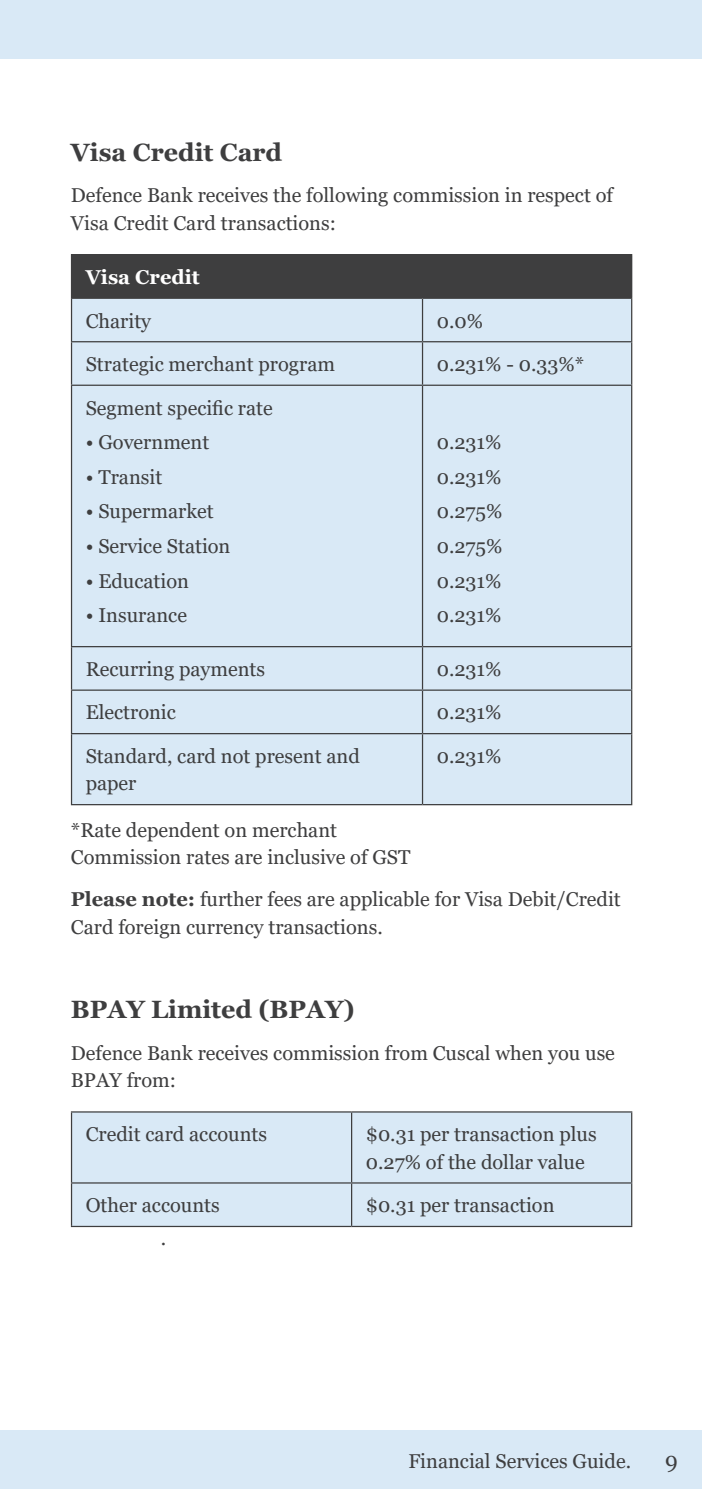
<style>
.page{position:relative;width:702px;height:1489px;background:#fff}
.page>*{position:absolute;margin:0;border:0;box-sizing:border-box;transform-origin:0 0}
.Sub_Head_10pt{font:700 25px "Georgia";color:#3e3e3f}
.t1{font:22.5px "Georgia";color:#3e3e3f}
.Body_Copy_8pt{font:20px/27.5px "Georgia";color:#3e3e3f}
.Body_Copy_8pt-2{font:700 20px "Georgia";color:#fff}
.s1{font-weight:700}
</style>
<div class="page">
<div style="left:0;top:0;width:702px;height:59px;background:#d9e9f6"></div>
<div style="left:0;top:1429px;width:702px;height:59px;background:#d9e9f6"></div>
<div style="left:71px;top:255px;width:560px;height:43px;background:#3e3e3f"></div>
<div style="left:72px;top:299px;width:559px;height:505px;background:#d9e9f6"></div>
<hr style="left:71px;top:254px;width:351px;height:1px;background:#3e3e3f">
<hr style="left:422px;top:254px;width:210px;height:1px;background:#3e3e3f">
<hr style="left:631px;top:255px;width:1px;height:42px;background:#3e3e3f">
<hr style="left:71px;top:297px;width:351px;height:2px;background:#3e3e3f">
<hr style="left:71px;top:299px;width:1px;height:42px;background:#3e3e3f">
<hr style="left:422px;top:297px;width:210px;height:2px;background:#3e3e3f">
<hr style="left:422px;top:299px;width:1px;height:42px;background:#3e3e3f">
<hr style="left:631px;top:299px;width:1px;height:42px;background:#3e3e3f">
<hr style="left:71px;top:341px;width:351px;height:1px;background:#3e3e3f">
<hr style="left:71px;top:342px;width:1px;height:42px;background:#3e3e3f">
<hr style="left:422px;top:341px;width:210px;height:1px;background:#3e3e3f">
<hr style="left:422px;top:342px;width:1px;height:42px;background:#3e3e3f">
<hr style="left:631px;top:342px;width:1px;height:42px;background:#3e3e3f">
<hr style="left:71px;top:384px;width:351px;height:2px;background:#3e3e3f">
<hr style="left:71px;top:386px;width:1px;height:260px;background:#3e3e3f">
<hr style="left:422px;top:384px;width:210px;height:2px;background:#3e3e3f">
<hr style="left:422px;top:386px;width:1px;height:260px;background:#3e3e3f">
<hr style="left:631px;top:386px;width:1px;height:260px;background:#3e3e3f">
<hr style="left:71px;top:646px;width:351px;height:1px;background:#3e3e3f">
<hr style="left:71px;top:647px;width:1px;height:42px;background:#3e3e3f">
<hr style="left:422px;top:646px;width:210px;height:1px;background:#3e3e3f">
<hr style="left:422px;top:647px;width:1px;height:42px;background:#3e3e3f">
<hr style="left:631px;top:647px;width:1px;height:42px;background:#3e3e3f">
<hr style="left:71px;top:689px;width:351px;height:1px;background:#3e3e3f">
<hr style="left:71px;top:690px;width:1px;height:43px;background:#3e3e3f">
<hr style="left:422px;top:689px;width:210px;height:1px;background:#3e3e3f">
<hr style="left:422px;top:690px;width:1px;height:43px;background:#3e3e3f">
<hr style="left:631px;top:690px;width:1px;height:43px;background:#3e3e3f">
<hr style="left:71px;top:733px;width:351px;height:1px;background:#3e3e3f">
<hr style="left:71px;top:734px;width:1px;height:70px;background:#3e3e3f">
<hr style="left:422px;top:733px;width:210px;height:1px;background:#3e3e3f">
<hr style="left:422px;top:734px;width:1px;height:70px;background:#3e3e3f">
<hr style="left:631px;top:734px;width:1px;height:70px;background:#3e3e3f">
<hr style="left:71px;top:804px;width:351px;height:1px;background:#3e3e3f">
<hr style="left:422px;top:804px;width:210px;height:1px;background:#3e3e3f">
<div style="left:72px;top:1112px;width:559px;height:113px;background:#d9e9f6"></div>
<hr style="left:71px;top:1111px;width:280px;height:1px;background:#3e3e3f">
<hr style="left:71px;top:1112px;width:1px;height:70px;background:#3e3e3f">
<hr style="left:351px;top:1111px;width:281px;height:1px;background:#3e3e3f">
<hr style="left:351px;top:1112px;width:1px;height:70px;background:#3e3e3f">
<hr style="left:631px;top:1112px;width:1px;height:70px;background:#3e3e3f">
<hr style="left:71px;top:1182px;width:280px;height:1px;background:#3e3e3f">
<hr style="left:71px;top:1183px;width:1px;height:42px;background:#3e3e3f">
<hr style="left:351px;top:1182px;width:281px;height:1px;background:#3e3e3f">
<hr style="left:351px;top:1183px;width:1px;height:42px;background:#3e3e3f">
<hr style="left:631px;top:1183px;width:1px;height:42px;background:#3e3e3f">
<hr style="left:71px;top:1225px;width:280px;height:1px;background:#3e3e3f">
<hr style="left:351px;top:1225px;width:281px;height:1px;background:#3e3e3f">
<p class="Sub_Head_10pt" style="left:71px;top:136px;width:213px">Visa Credit Card</p>
<p class="Body_Copy_8pt" style="left:71px;top:182px;width:543px">Defence Bank receives the following commission in respect of<br>Visa Credit Card transactions:</p>
<p class="Body_Copy_8pt-2" style="left:86px;top:264px;width:115px">Visa Credit</p>
<p class="Body_Copy_8pt" style="left:86px;top:307px;width:67px">Charity</p>
<p class="Body_Copy_8pt" style="left:436px;top:307px;width:48px">0.0%</p>
<p class="Body_Copy_8pt" style="left:86px;top:351px;width:251px">Strategic merchant program</p>
<p class="Body_Copy_8pt" style="left:436px;top:351px;width:149px">0.231% - 0.33%*</p>
<p class="Body_Copy_8pt" style="left:86px;top:394px;width:188px">Segment specific rate</p>
<p class="Body_Copy_8pt" style="left:86px;top:429px;width:125px">• Government</p>
<p class="Body_Copy_8pt" style="left:86px;top:463px;width:78px">• Transit</p>
<p class="Body_Copy_8pt" style="left:86px;top:498px;width:129px">• Supermarket</p>
<p class="Body_Copy_8pt" style="left:86px;top:532px;width:146px">• Service Station</p>
<p class="Body_Copy_8pt" style="left:86px;top:567px;width:105px">• Education</p>
<p class="Body_Copy_8pt" style="left:86px;top:602px;width:103px">• Insurance</p>
<p class="Body_Copy_8pt" style="left:436px;top:429px;width:66px">0.231%</p>
<p class="Body_Copy_8pt" style="left:436px;top:463px;width:66px">0.231%</p>
<p class="Body_Copy_8pt" style="left:436px;top:498px;width:67px">0.275%</p>
<p class="Body_Copy_8pt" style="left:436px;top:532px;width:67px">0.275%</p>
<p class="Body_Copy_8pt" style="left:436px;top:567px;width:66px">0.231%</p>
<p class="Body_Copy_8pt" style="left:436px;top:602px;width:66px">0.231%</p>
<p class="Body_Copy_8pt" style="left:86px;top:655px;width:181px">Recurring payments</p>
<p class="Body_Copy_8pt" style="left:436px;top:655px;width:66px">0.231%</p>
<p class="Body_Copy_8pt" style="left:86px;top:699px;width:92px">Electronic</p>
<p class="Body_Copy_8pt" style="left:436px;top:699px;width:66px">0.231%</p>
<p class="Body_Copy_8pt" style="left:86px;top:742px;width:275px">Standard, card not present and paper</p>
<p class="Body_Copy_8pt" style="left:436px;top:742px;width:66px">0.231%</p>
<p class="Body_Copy_8pt" style="left:71px;top:816px;width:341px">*Rate dependent on merchant<br>Commission rates are inclusive of GST</p>
<p class="Body_Copy_8pt" style="left:71px;top:885px;width:551px"><span class="s1">Please note:</span> further fees are applicable for Visa Debit/Credit<br>Card foreign currency transactions.</p>
<p class="Sub_Head_10pt" style="left:71px;top:993px;width:285px">BPAY Limited (BPAY)</p>
<p class="Body_Copy_8pt" style="left:71px;top:1039px;width:545px">Defence Bank receives commission from Cuscal when you use<br>BPAY from:</p>
<p class="Body_Copy_8pt" style="left:86px;top:1120px;width:183px">Credit card accounts</p>
<p class="Body_Copy_8pt" style="left:366px;top:1120px;width:232px">$0.31 per transaction plus<br>0.27% of the dollar value</p>
<p class="Body_Copy_8pt" style="left:86px;top:1191px;width:135px">Other accounts</p>
<p class="Body_Copy_8pt" style="left:366px;top:1191px;width:190px">$0.31 per transaction</p>
<p class="Body_Copy_8pt" style="left:161px;top:1224px;width:7px">.</p>
<p class="Body_Copy_8pt" style="left:408px;top:1447px;width:224px">Financial Services Guide.</p>
<p class="t1" style="left:665px;top:1446px;width:14px">9</p>
</div>
